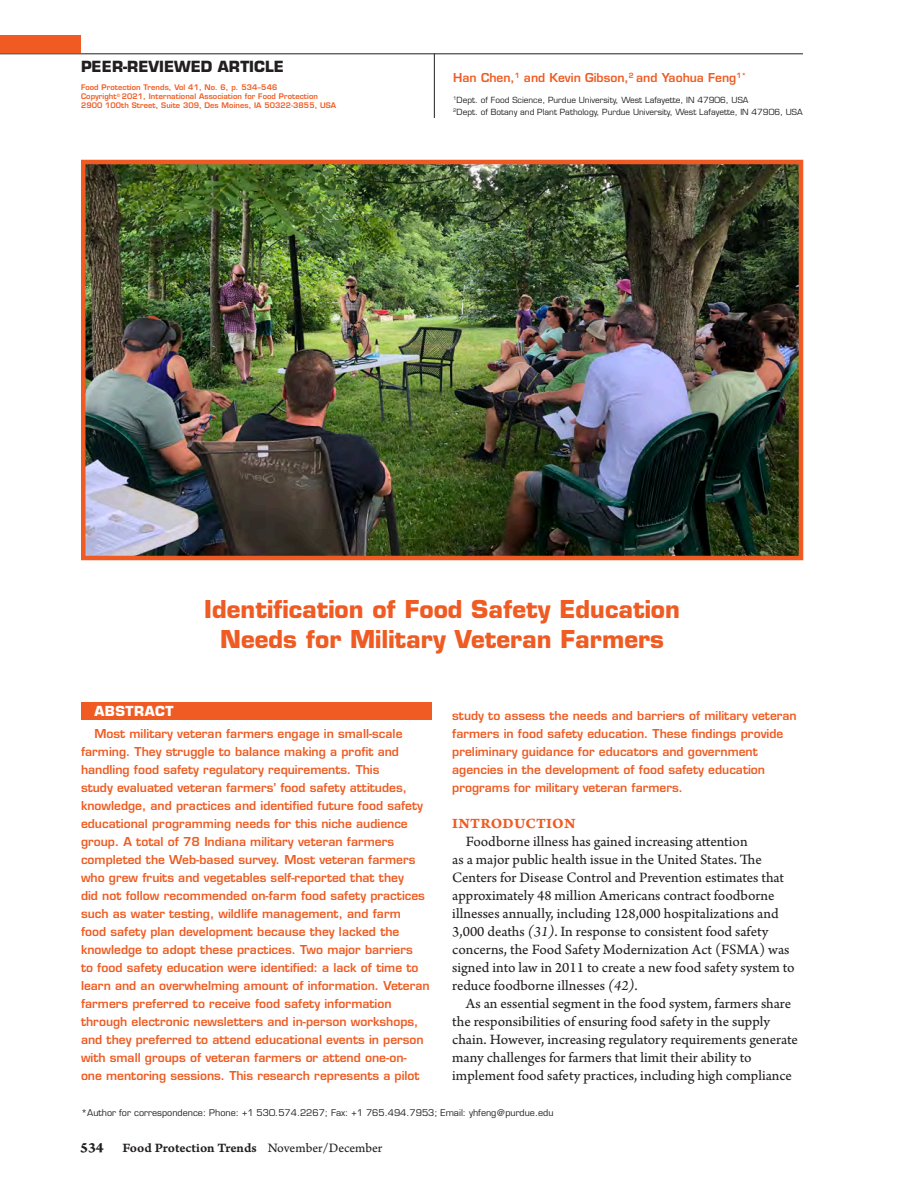
<style>
.page{position:relative;width:918px;height:1188px;background:#fff}
.page>*{position:absolute;margin:0;border:0;box-sizing:border-box;transform-origin:0 0}
.Article_Title{font:700 24px/30px "Eurostile";color:#ef5b22;text-align:center}
.Body_Copy{font:15px/18px "Arno Pro Sm Text";color:#231f20}
.t1{font:700 15px "Eurostile";color:#231f20}
.Headers_in_Article{font:15px "Arno Pro Bold Caption";letter-spacing:.015em;color:#ef5b22}
.t2{font:13.5px "Arno Pro Smbd Caption";letter-spacing:-.005em;color:#231f20}
.Abstract_Title{font:700 13.5px "Eurostile";letter-spacing:.04em;color:#fff}
.Abstract_Summary{font:600 12px/18px "Eurostile";color:#ef5b22}
.Title_Page_Authors{font:600 12px "Eurostile";color:#ef5b22}
.Author_for_Correspon{font:9px "Eurostile";color:#231f20}
.Title_Page_Author_In{font:8.25px "Eurostile";color:#231f20}
.Subhead_2{font:600 7.5px/9px "Eurostile";letter-spacing:.01em;color:#ef5b22}
.s1{font-family:"Arno Pro Italic Sm Text"}
.s2{font-family:"Arno Pro Bold Caption";font-size:15px}
.s3{font-family:"Arno Pro Sm Text"}
</style>
<div class="page">
<div style="left:81px;top:702px;width:351px;height:18px;background:#ef5b22"></div>
<div style="left:0;top:35px;width:81px;height:18px;background:#ef5b22"></div>
<hr style="left:434px;top:54px;width:1px;height:64px;background:#231f20">
<hr style="left:0;top:53px;width:803px;height:1px;background:#231f20">
<img style="left:86px;top:165px;width:712px;height:390px">
<div style="left:81px;top:160px;width:722px;height:400px;border:4px solid #ef5b22"></div>
<p class="t1" style="left:81px;top:57px;width:204px">PEER-REVIEWED ARTICLE</p>
<p class="Subhead_2" style="left:81px;top:83px;width:198px">Food Protection Trends, Vol 41, No. 6, p. 534–546</p>
<p class="Subhead_2" style="left:81px;top:92px;width:257px">Copyright<sup>©</sup> 2021, International Association for Food Protection<br>2900 100th Street, Suite 309, Des Moines, IA 50322-3855, USA</p>
<p class="Title_Page_Authors" style="left:453px;top:70px;width:294px">Han Chen,<sup>1</sup> and Kevin Gibson,<sup>2</sup> and Yaohua Feng<sup>1*</sup></p>
<p class="Title_Page_Author_In" style="left:453px;top:95px;width:297px"><sup>1</sup>Dept. of Food Science, Purdue University, West Lafayette, IN 47906, USA</p>
<p class="Title_Page_Author_In" style="left:453px;top:107px;width:351px"><sup>2</sup>Dept. of Botany and Plant Pathology, Purdue University, West Lafayette, IN 47906, USA</p>
<p class="Article_Title" style="left:204px;top:594px;width:477px">Identification of Food Safety Education<br>Needs for Military Veteran Farmers</p>
<p class="Abstract_Title" style="left:94px;top:703px;width:81px">ABSTRACT</p>
<p class="Abstract_Summary" style="left:81px;top:724px;width:350px;text-indent:14px">Most military veteran farmers engage in small-scale farming. They struggle to balance making a profit and handling food safety regulatory requirements. This<br>study evaluated veteran farmers’ food safety attitudes, knowledge, and practices and identified future food safety educational programming needs for this niche audience group. A total of 78 Indiana military veteran farmers completed the Web-based survey. Most veteran farmers who grew fruits and vegetables self-reported that they<br>did not follow recommended on-farm food safety practices such as water testing, wildlife management, and farm<br>food safety plan development because they lacked the knowledge to adopt these practices. Two major barriers<br>to food safety education were identified: a lack of time to learn and an overwhelming amount of information. Veteran farmers preferred to receive food safety information through electronic newsletters and in-person workshops, and they preferred to attend educational events in person with small groups of veteran farmers or attend one-on&shy;one mentoring sessions. This research represents a pilot</p>
<p class="Abstract_Summary" style="left:452px;top:706px;width:346px">study to assess the needs and barriers of military veteran farmers in food safety education. These findings provide preliminary guidance for educators and government agencies in the development of food safety education programs for military veteran farmers.</p>
<p class="Headers_in_Article" style="left:452px;top:814px;width:125px">INTRODUCTION</p>
<p class="Body_Copy" style="left:452px;top:833px;width:344px;text-indent:14px">Foodborne illness has gained increasing attention<br>as a major public health issue in the United States. The Centers for Disease Control and Prevention estimates that approximately 48 million Americans contract foodborne illnesses annually, including 128,000 hospitalizations and 3,000 deaths <span class="s1">(31)</span>. In response to consistent food safety concerns, the Food Safety Modernization Act (FSMA) was signed into law in 2011 to create a new food safety system to reduce foodborne illnesses <span class="s1">(42)</span>.</p>
<p class="Body_Copy" style="left:452px;top:995px;width:347px;text-indent:14px">As an essential segment in the food system, farmers share the responsibilities of ensuring food safety in the supply chain. However, increasing regulatory requirements generate many challenges for farmers that limit their ability to implement food safety practices, including high compliance</p>
<p class="Author_for_Correspon" style="left:81px;top:1107px;width:474px">*Author for correspondence: Phone: +1 530.574.2267; Fax: +1 765.494.7953; Email: yhfeng@purdue.edu</p>
<p class="t2" style="left:80px;top:1140px;width:304px"><span class="s2">534</span> Food Protection Trends <span class="s3">November/December</span></p>
</div>
